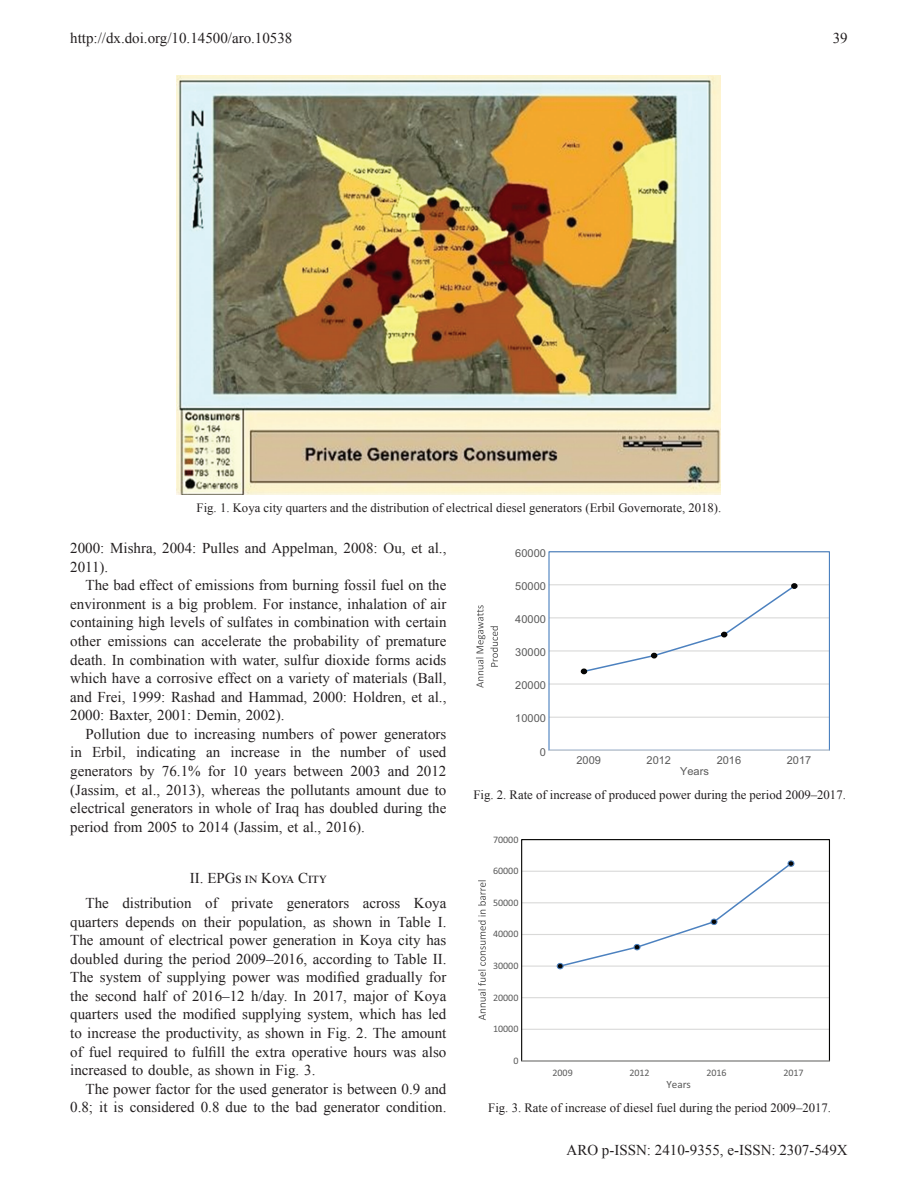
<style>
.page{position:relative;width:918px;height:1188px;background:#fff}
.page>*{position:absolute;margin:0;border:0;box-sizing:border-box;transform-origin:0 0}
.TX{font:15px/18.6px "Times New Roman";color:#231f20;text-align:justify}
.RF{font:15px "Times New Roman";color:#231f20}
.FGC{font:12.75px "Times New Roman";color:#231f20}
.t1{font:11.1px "Calibri";color:#5a5a5a}
.t2{font:10.95px "Arial";color:#5a5a5a}
.t3{font:9.9px "Calibri";color:#5a5a5a}
</style>
<div class="page">
<img style="left:176px;top:76px;width:545px;height:419px">
<hr style="left:549px;top:717px;width:280px;height:1px;background:#d9d9d8">
<hr style="left:549px;top:683px;width:280px;height:2px;background:#d9d9d8">
<hr style="left:549px;top:650px;width:280px;height:2px;background:#d9d9d8">
<hr style="left:549px;top:617px;width:280px;height:1px;background:#d9d9d8">
<hr style="left:549px;top:584px;width:280px;height:1px;background:#d9d9d8">
<div style="left:548px;top:551px;width:282px;height:200px;border:1px solid #4c81bf"></div>
<hr style="left:549px;top:750px;width:280px;height:1px;background:#d9d9d8">
<svg style="left:581px;top:585px;width:216px;height:89px"></svg>
<div style="left:791px;top:583px;width:7px;height:6px;border:1px solid #050504;border-radius:50%"></div>
<svg style="left:476px;top:605px;width:22px;height:83px"></svg>
<hr style="left:522px;top:1029px;width:307px;height:1px;background:#d9d9d8">
<hr style="left:522px;top:997px;width:307px;height:1px;background:#d9d9d8">
<hr style="left:522px;top:966px;width:307px;height:1px;background:#d9d9d8">
<hr style="left:522px;top:934px;width:307px;height:1px;background:#d9d9d8">
<hr style="left:522px;top:902px;width:307px;height:1px;background:#d9d9d8">
<hr style="left:522px;top:871px;width:307px;height:1px;background:#d9d9d8">
<div style="left:521px;top:839px;width:309px;height:223px;border:1px solid #050504"></div>
<hr style="left:522px;top:1060px;width:307px;height:2px;background:#d9d9d8">
<svg style="left:557px;top:861px;width:237px;height:108px"></svg>
<div style="left:788px;top:860px;width:6px;height:7px;border:1px solid #4c81bf;border-radius:50%"></div>
<svg style="left:478px;top:880px;width:8px;height:140px"></svg>
<p class="RF" style="left:70px;top:27px;width:224px">http://dx.doi.org/10.14500/aro.10538</p>
<p class="RF" style="left:833px;top:27px;width:16px">39</p>
<p class="FGC" style="left:197px;top:499px;width:526px">Fig. 1. Koya city quarters and the distribution of electrical diesel generators (Erbil Governorate, 2018).</p>
<p class="TX" style="left:70px;top:538px;width:378px">2000: Mishra, 2004: Pulles and Appelman, 2008: Ou, et al.,<br>2011).</p>
<p class="TX" style="left:70px;top:575px;width:378px;text-indent:15px">The bad effect of emissions from burning fossil fuel on the environment is a big problem. For instance, inhalation of air containing high levels of sulfates in combination with certain other emissions can accelerate the probability of premature death. In combination with water, sulfur dioxide forms acids which have a corrosive effect on a variety of materials (Ball, and Frei, 1999: Rashad and Hammad, 2000: Holdren, et al., 2000: Baxter, 2001: Demin, 2002).</p>
<p class="TX" style="left:70px;top:724px;width:378px;text-indent:15px">Pollution due to increasing numbers of power generators in Erbil, indicating an increase in the number of used generators by 76.1% for 10 years between 2003 and 2012 (Jassim, et al., 2013), whereas the pollutants amount due to electrical generators in whole of Iraq has doubled during the period from 2005 to 2014 (Jassim, et al., 2016).</p>
<h1 class="TX" style="left:190px;top:869px;width:138px">II. EPGs in Koya City</h1>
<p class="TX" style="left:70px;top:893px;width:378px;text-indent:15px">The distribution of private generators across Koya quarters depends on their population, as shown in Table I.<br>The amount of electrical power generation in Koya city has doubled during the period 2009–2016, according to Table II.<br>The system of supplying power was modified gradually for the second half of 2016–12 h/day. In 2017, major of Koya quarters used the modified supplying system, which has led to increase the productivity, as shown in Fig. 2. The amount of fuel required to fulfill the extra operative hours was also increased to double, as shown in Fig. 3.</p>
<p class="TX" style="left:70px;top:1079px;width:378px;text-align:right">The power factor for the used generator is between 0.9 and<br>0.8; it is considered 0.8 due to the bad generator condition.</p>
<p class="t2" style="left:515px;top:546px;width:32px">60000</p>
<p class="t2" style="left:515px;top:579px;width:32px">50000</p>
<p class="t2" style="left:515px;top:612px;width:32px">40000</p>
<p class="t2" style="left:515px;top:645px;width:32px">30000</p>
<p class="t2" style="left:515px;top:678px;width:32px">20000</p>
<p class="t2" style="left:515px;top:711px;width:32px">10000</p>
<p class="t2" style="left:540px;top:744px;width:8px">0</p>
<p class="t2" style="left:576px;top:753px;width:26px">2009</p>
<p class="t2" style="left:647px;top:753px;width:26px">2012</p>
<p class="t2" style="left:717px;top:753px;width:26px">2016</p>
<p class="t2" style="left:787px;top:753px;width:26px">2017</p>
<p class="t2" style="left:680px;top:764px;width:30px">Years</p>
<p class="FGC" style="left:473px;top:786px;width:374px">Fig. 2. Rate of increase of produced power during the period 2009–2017.</p>
<p class="t3" style="left:493px;top:832px;width:27px">70000</p>
<p class="t3" style="left:493px;top:864px;width:27px">60000</p>
<p class="t3" style="left:493px;top:896px;width:27px">50000</p>
<p class="t3" style="left:493px;top:927px;width:27px">40000</p>
<p class="t3" style="left:493px;top:959px;width:27px">30000</p>
<p class="t3" style="left:493px;top:990px;width:27px">20000</p>
<p class="t3" style="left:493px;top:1022px;width:27px">10000</p>
<p class="t3" style="left:513px;top:1054px;width:7px">0</p>
<p class="t3" style="left:552px;top:1066px;width:22px">2009</p>
<p class="t3" style="left:629px;top:1066px;width:22px">2012</p>
<p class="t3" style="left:706px;top:1066px;width:22px">2016</p>
<p class="t3" style="left:783px;top:1066px;width:22px">2017</p>
<p class="t1" style="left:666px;top:1077px;width:26px">Years</p>
<p class="FGC" style="left:488px;top:1099px;width:344px">Fig. 3. Rate of increase of diesel fuel during the period 2009–2017.</p>
<p class="TX" style="left:567px;top:1140px;width:283px">ARO p-ISSN: 2410-9355, e-ISSN: 2307-549X</p>
</div>
